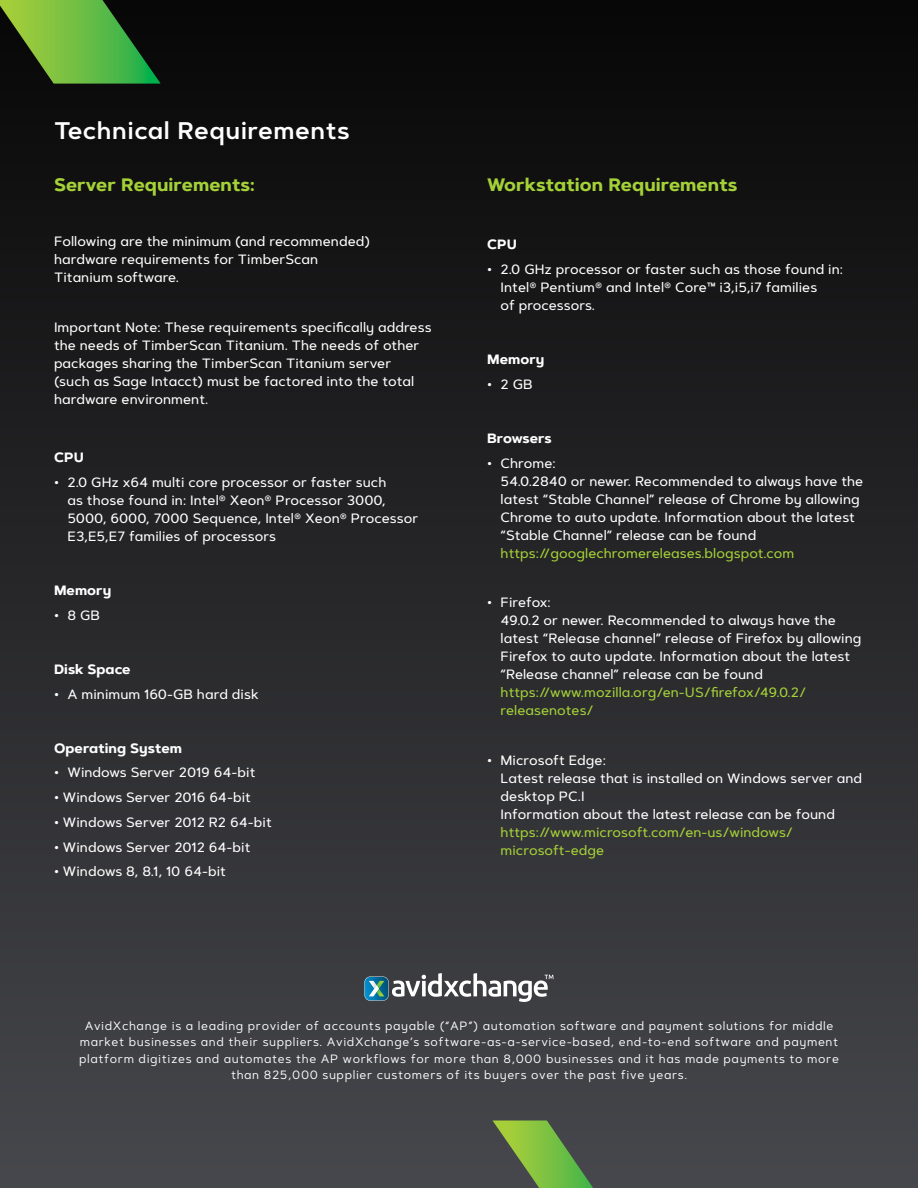
<style>
.page{position:relative;width:918px;height:1188px;background:#fff}
.page>*{position:absolute;margin:0;border:0;box-sizing:border-box;transform-origin:0 0}
.t1{font:600 24px "Artegra Sans Alt";letter-spacing:.02em;color:#fff}
.t2{font:700 18px "Artegra Sans Alt";letter-spacing:.005em;color:#a4d137}
.t3{font:500 13.5px/18px "Artegra Sans Alt";letter-spacing:.005em;color:#fff}
.t4{font:500 13.5px/18px "Artegra Sans Alt";letter-spacing:.005em;color:#a4d137}
.t5{font:700 13.5px "Artegra Sans Alt";letter-spacing:.005em;color:#fff}
.t6{font:12px/16.5px "Artegra Sans Alt";letter-spacing:.05em;color:#fff;text-align:center}
</style>
<div class="page">
<div style="left:0;top:0;width:918px;height:1188px;background:linear-gradient(to bottom,#080707,#47484d)"></div>
<svg style="left:0;top:0;width:160px;height:84px;background:#4a812f"></svg>
<svg style="left:492px;top:1120px;width:101px;height:68px;background:#648845"></svg>
<svg style="left:365px;top:973px;width:189px;height:29px"></svg>
<h1 class="t1" style="left:54px;top:113px;width:297px">Technical Requirements</h1>
<h2 class="t2" style="left:54px;top:171px;width:202px">Server Requirements:</h2>
<p class="t3" style="left:54px;top:233px;width:318px">Following are the minimum (and recommended) hardware requirements for TimberScan<br>Titanium software.</p>
<p class="t3" style="left:54px;top:318px;width:379px">Important Note: These requirements specifically address the needs of TimberScan Titanium. The needs of other packages sharing the TimberScan Titanium server<br>(such as Sage Intacct) must be factored into the total hardware environment.</p>
<p class="t5" style="left:54px;top:448px;width:31px">CPU</p>
<p class="t3" style="left:68px;top:473px;width:352px;text-indent:-14px">• 2.0 GHz x64 multi core processor or faster such<br>as those found in: Intel® Xeon® Processor 3000, 5000, 6000, 7000 Sequence, Intel® Xeon® Processor E3,E5,E7 families of processors</p>
<p class="t5" style="left:54px;top:580px;width:59px">Memory</p>
<p class="t3" style="left:54px;top:606px;width:48px">• 8 GB</p>
<p class="t5" style="left:54px;top:659px;width:78px">Disk Space</p>
<p class="t3" style="left:54px;top:685px;width:206px">• A minimum 160-GB hard disk</p>
<p class="t5" style="left:54px;top:738px;width:130px">Operating System</p>
<p class="t3" style="left:54px;top:764px;width:203px">• Windows Server 2019 64-bit</p>
<p class="t3" style="left:54px;top:788px;width:198px">• Windows Server 2016 64-bit</p>
<p class="t3" style="left:54px;top:813px;width:219px">• Windows Server 2012 R2 64-bit</p>
<p class="t3" style="left:54px;top:838px;width:198px">• Windows Server 2012 64-bit</p>
<p class="t3" style="left:54px;top:863px;width:174px">• Windows 8, 8.1, 10 64-bit</p>
<h2 class="t2" style="left:487px;top:171px;width:252px">Workstation Requirements</h2>
<p class="t5" style="left:487px;top:235px;width:31px">CPU</p>
<p class="t3" style="left:501px;top:260px;width:344px;text-indent:-14px">• 2.0 GHz processor or faster such as those found in:<br>Intel® Pentium® and Intel® Core™ i3,i5,i7 families<br>of processors.</p>
<p class="t5" style="left:487px;top:350px;width:59px">Memory</p>
<p class="t3" style="left:487px;top:375px;width:47px">• 2 GB</p>
<p class="t5" style="left:487px;top:428px;width:66px">Browsers</p>
<p class="t3" style="left:501px;top:454px;width:364px;text-indent:-13px">• Chrome:<br>54.0.2840 or newer. Recommended to always have the latest “Stable Channel” release of Chrome by allowing Chrome to auto update. Information about the latest “Stable Channel” release can be found</p>
<p class="t4" style="left:501px;top:544px;width:295px">https://googlechromereleases.blogspot.com</p>
<p class="t3" style="left:501px;top:593px;width:362px;text-indent:-14px">• Firefox:<br>49.0.2 or newer. Recommended to always have the latest “Release channel” release of Firefox by allowing Firefox to auto update. Information about the latest “Release channel” release can be found</p>
<p class="t4" style="left:501px;top:683px;width:307px">https://www.mozilla.org/en-US/firefox/49.0.2/ releasenotes/</p>
<p class="t3" style="left:501px;top:751px;width:363px;text-indent:-13px">• Microsoft Edge:<br>Latest release that is installed on Windows server and desktop PC.I<br>Information about the latest release can be found</p>
<p class="t4" style="left:501px;top:823px;width:294px">https://www.microsoft.com/en-us/windows/ microsoft-edge</p>
<p class="t6" style="left:79px;top:1017px;width:762px">AvidXchange is a leading provider of accounts payable (“AP”) automation software and payment solutions for middle market businesses and their suppliers. AvidXchange’s software-as-a-service-based, end-to-end software and payment platform digitizes and automates the AP workflows for more than 8,000 businesses and it has made payments to more than 825,000 supplier customers of its buyers over the past five years.</p>
</div>
